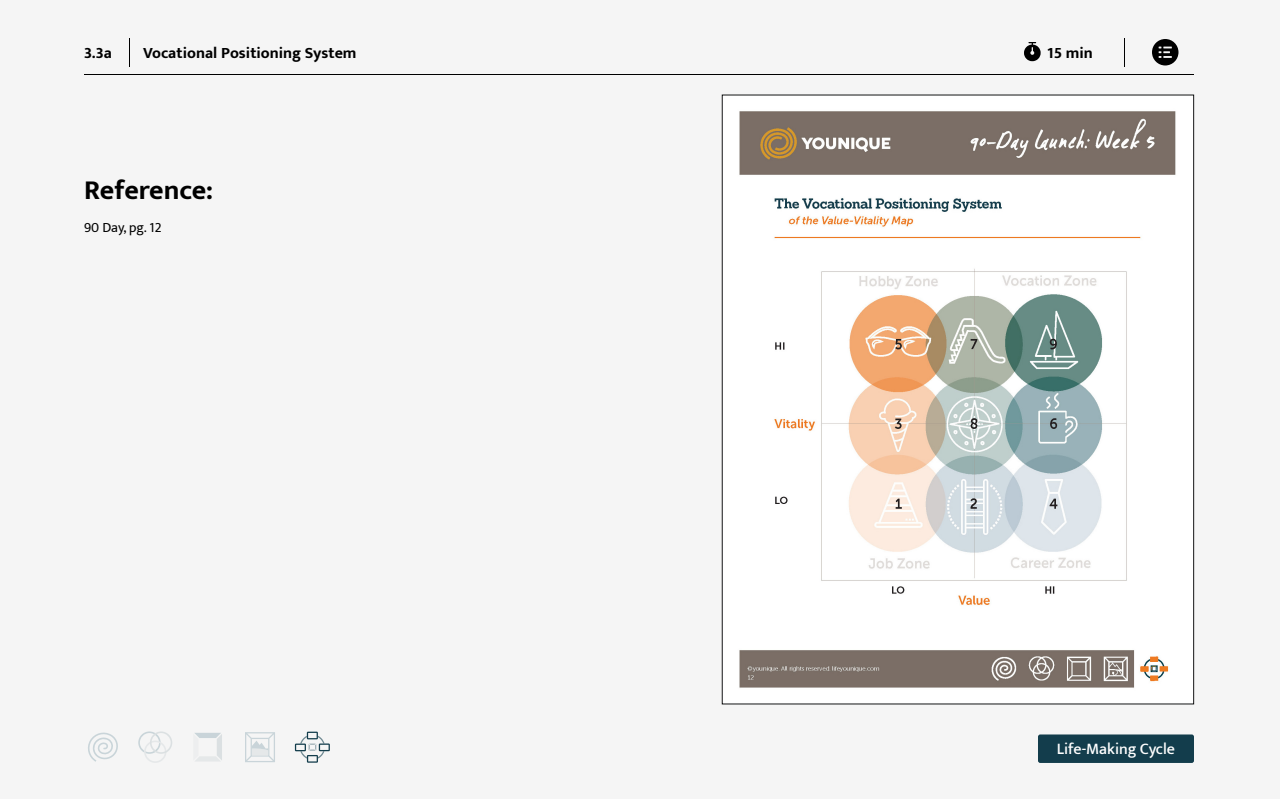
<style>
.page{position:relative;width:1280px;height:800px;background:#fff}
.page>*{position:absolute;margin:0;border:0;box-sizing:border-box;transform-origin:0 0}
.t1{font:700 28px "Mukta";color:#000}
.t2{font:700 16px "Mukta";color:#000}
.t3{font:500 16px "Mukta";color:#fff}
.BODY{font:14px "Mukta";color:#000}
</style>
<div class="page">
<div style="left:0;top:0;width:1280px;height:799px;background:#f5f5f5"></div>
<div style="left:1038px;top:734px;width:156px;height:29px;background:#133d4c;border-radius:2px"></div>
<hr style="left:84px;top:74px;width:1110px;height:1px;background:#000">
<svg style="left:129px;top:38px;width:1px;height:29px"></svg>
<svg style="left:1124px;top:38px;width:1px;height:29px"></svg>
<svg style="left:1024px;top:42px;width:17px;height:19px"></svg>
<svg style="left:1152px;top:39px;width:26px;height:27px"></svg>
<svg style="left:88px;top:732px;width:30px;height:30px"></svg>
<svg style="left:138px;top:731px;width:34px;height:32px"></svg>
<svg style="left:195px;top:733px;width:27px;height:28px"></svg>
<svg style="left:245px;top:732px;width:30px;height:30px"></svg>
<svg style="left:295px;top:732px;width:35px;height:31px"></svg>
<img style="left:739px;top:111px;width:437px;height:577px">
<p class="t2" style="left:84px;top:43px;width:29px">3.3a</p>
<p class="t2" style="left:143px;top:43px;width:215px">Vocational Positioning System</p>
<p class="t2" style="left:1047px;top:43px;width:47px">15 min</p>
<h1 class="t1" style="left:84px;top:173px;width:131px">Reference:</h1>
<p class="BODY" style="left:84px;top:219px;width:79px">90 Day, pg. 12</p>
<p class="t3" style="left:1057px;top:739px;width:120px">Life-Making Cycle</p>
</div>
